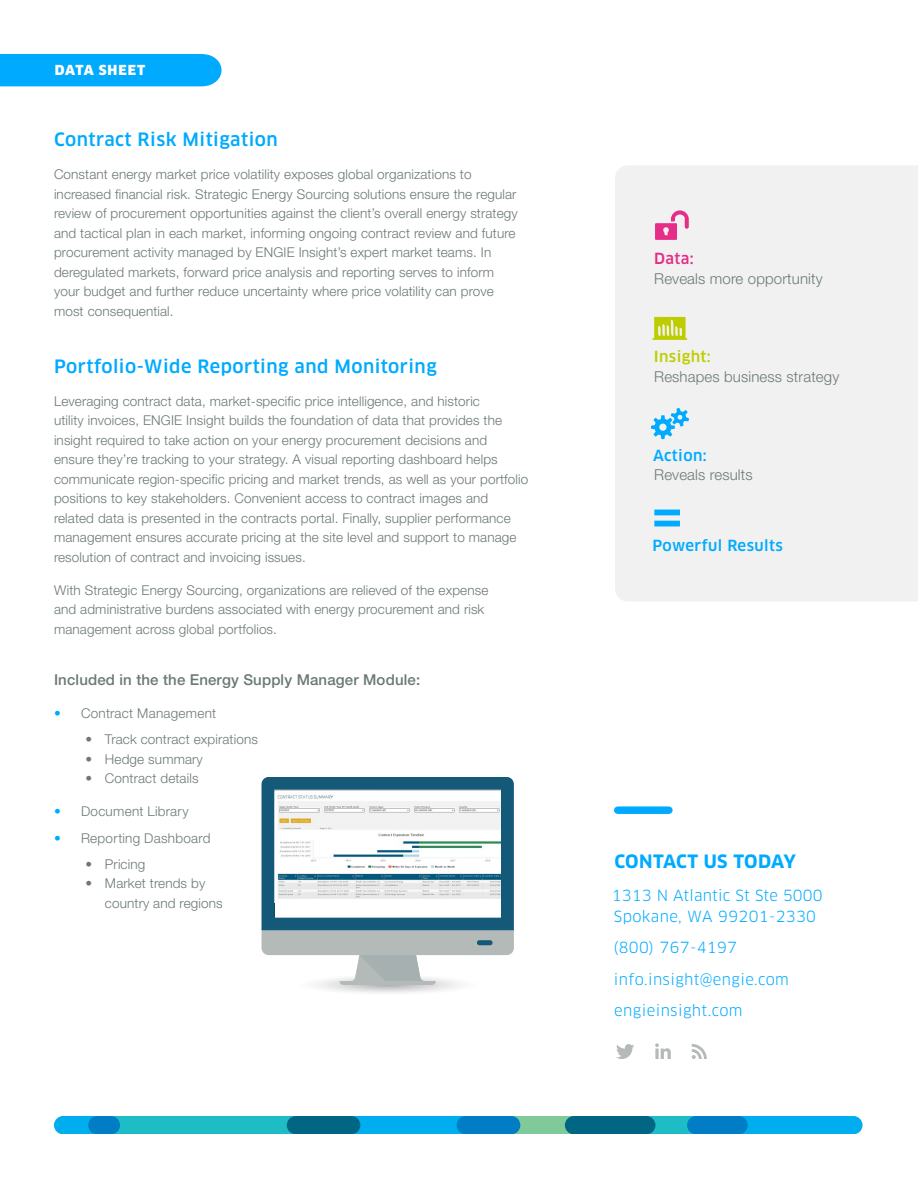
<style>
.page{position:relative;width:918px;height:1188px;background:#fff}
.page>*{position:absolute;margin:0;border:0;box-sizing:border-box;transform-origin:0 0}
.Body{font:500 57px "Clan OT";color:#0af}
.Body-2{font:500 18px "Clan OT";letter-spacing:.025em;color:#0af}
.Body-3{font:700 18px "Clan OT";letter-spacing:.005em;color:#0af}
.Body-4{font:15px/21px "Clan OT";letter-spacing:.025em;color:#0af}
.Body-5{font:300 15px/19.5px "Helvetica Neue";letter-spacing:.01em;color:#6b7a76}
.Body-6{font:500 15px "Helvetica Neue";letter-spacing:.01em;color:#6b7975}
.Body-7{font:500 15px "Clan OT";letter-spacing:.025em;color:#0af}
.Body-8{font:300 13.5px/19.5px "Helvetica Neue";letter-spacing:.01em;color:#6b7975}
.engie_bullets_gray_9{font:300 13.5px "Helvetica Neue";letter-spacing:.02em;color:#6b7975}
.Ecova_Case_Study_Tit{font:900 13.5px "Clan OT";letter-spacing:.07em;color:#fff}
.s1{color:#0af}
.s2{font-family:"Clan OT";font-weight:500;color:#e62d87}
.s3{font-family:"Clan OT";font-weight:500;color:#becd00}
.s4{font-family:"Clan OT";font-weight:500;color:#0af}
</style>
<div class="page">
<div style="left:729px;top:1116px;width:134px;height:18px;background:#00adee;border-radius:9px"></div>
<div style="left:637px;top:1116px;width:68px;height:18px;background:#1ebcc5;border-radius:9px"></div>
<div style="left:502px;top:1116px;width:81px;height:18px;background:#80c99b;border-radius:9px"></div>
<div style="left:565px;top:1116px;width:90px;height:18px;background:#006683;border-radius:9px"></div>
<div style="left:342px;top:1116px;width:133px;height:18px;background:#00adee;border-radius:9px"></div>
<div style="left:102px;top:1116px;width:203px;height:18px;background:#1ebcc5;border-radius:9px"></div>
<div style="left:54px;top:1116px;width:53px;height:18px;background:#00adee;border-radius:9px"></div>
<div style="left:457px;top:1116px;width:63px;height:18px;background:#007dc4;border-radius:9px"></div>
<div style="left:287px;top:1116px;width:73px;height:18px;background:#006683;border-radius:9px"></div>
<div style="left:88px;top:1116px;width:32px;height:18px;background:#007dc4;border-radius:9px"></div>
<div style="left:687px;top:1116px;width:61px;height:18px;background:#007dc4;border-radius:9px"></div>
<div style="left:0;top:54px;width:222px;height:32px;background:#0af"></div>
<div style="left:618px;top:806px;width:51px;height:8px;background:#0af"></div>
<svg style="left:616px;top:1044px;width:18px;height:15px"></svg>
<svg style="left:655px;top:1043px;width:16px;height:16px"></svg>
<svg style="left:692px;top:1044px;width:15px;height:15px"></svg>
<div style="left:615px;top:166px;width:303px;height:435px;background:#f1f1f1"></div>
<svg style="left:651px;top:408px;width:38px;height:31px"></svg>
<svg style="left:655px;top:210px;width:34px;height:30px"></svg>
<svg style="left:653px;top:317px;width:34px;height:23px"></svg>
<svg style="left:261px;top:777px;width:253px;height:216px"></svg>
<p class="Ecova_Case_Study_Tit" style="left:55px;top:62px;width:92px">DATA SHEET</p>
<p class="Body-2" style="left:54px;top:129px;width:225px">Contract Risk Mitigation</p>
<p class="Body-8" style="left:54px;top:165px;width:465px">Constant energy market price volatility exposes global organizations to increased financial risk. Strategic Energy Sourcing solutions ensure the regular review of procurement opportunities against the client’s overall energy strategy and tactical plan in each market, informing ongoing contract review and future procurement activity managed by ENGIE Insight’s expert market teams. In deregulated markets, forward price analysis and reporting serves to inform your budget and further reduce uncertainty where price volatility can prove most consequential.</p>
<p class="Body-2" style="left:54px;top:356px;width:384px">Portfolio-Wide Reporting and Monitoring</p>
<p class="Body-8" style="left:54px;top:391px;width:476px">Leveraging contract data, market-specific price intelligence, and historic<br>utility invoices, ENGIE Insight builds the foundation of data that provides the insight required to take action on your energy procurement decisions and ensure they’re tracking to your strategy. A visual reporting dashboard helps communicate region-specific pricing and market trends, as well as your portfolio positions to key stakeholders. Convenient access to contract images and related data is presented in the contracts portal. Finally, supplier performance management ensures accurate pricing at the site level and support to manage resolution of contract and invoicing issues.</p>
<p class="Body-8" style="left:54px;top:580px;width:436px">With Strategic Energy Sourcing, organizations are relieved of the expense and administrative burdens associated with energy procurement and risk management across global portfolios.</p>
<p class="Body-6" style="left:54px;top:671px;width:368px">Included in the the Energy Supply Manager Module:</p>
<p class="engie_bullets_gray_9" style="left:54px;top:705px;width:164px"><span class="s1">•</span> Contract Management</p>
<p class="Body-8" style="left:85px;top:730px;width:174px">• Track contract expirations</p>
<p class="Body-8" style="left:85px;top:749px;width:119px">• Hedge summary</p>
<p class="Body-8" style="left:85px;top:769px;width:115px">• Contract details</p>
<p class="engie_bullets_gray_9" style="left:54px;top:803px;width:136px"><span class="s1">•</span> Document Library</p>
<p class="engie_bullets_gray_9" style="left:54px;top:830px;width:158px"><span class="s1">•</span> Reporting Dashboard</p>
<p class="Body-8" style="left:85px;top:854px;width:61px">• Pricing</p>
<p class="Body-8" style="left:105px;top:874px;width:119px;text-indent:-19px">• Market trends by country and regions</p>
<p class="Body-5" style="left:654px;top:249px;width:170px"><span class="s2">Data:<br></span>Reveals more opportunity</p>
<p class="Body-5" style="left:654px;top:347px;width:187px"><span class="s3">Insight:<br></span>Reshapes business strategy</p>
<p class="Body-5" style="left:653px;top:445px;width:101px"><span class="s4">Action:<br></span>Reveals results</p>
<p class="Body" style="left:650px;top:483px;width:36px">=</p>
<p class="Body-7" style="left:652px;top:537px;width:132px">Powerful Results</p>
<p class="Body-3" style="left:614px;top:851px;width:183px">CONTACT US TODAY</p>
<p class="Body-4" style="left:612px;top:885px;width:212px">1313 N Atlantic St Ste 5000<br>Spokane, WA 99201-2330</p>
<p class="Body-4" style="left:614px;top:937px;width:125px">(800) 767-4197</p>
<p class="Body-4" style="left:614px;top:969px;width:177px">info.insight@engie.com</p>
<p class="Body-4" style="left:614px;top:1000px;width:130px">engieinsight.com</p>
</div>
